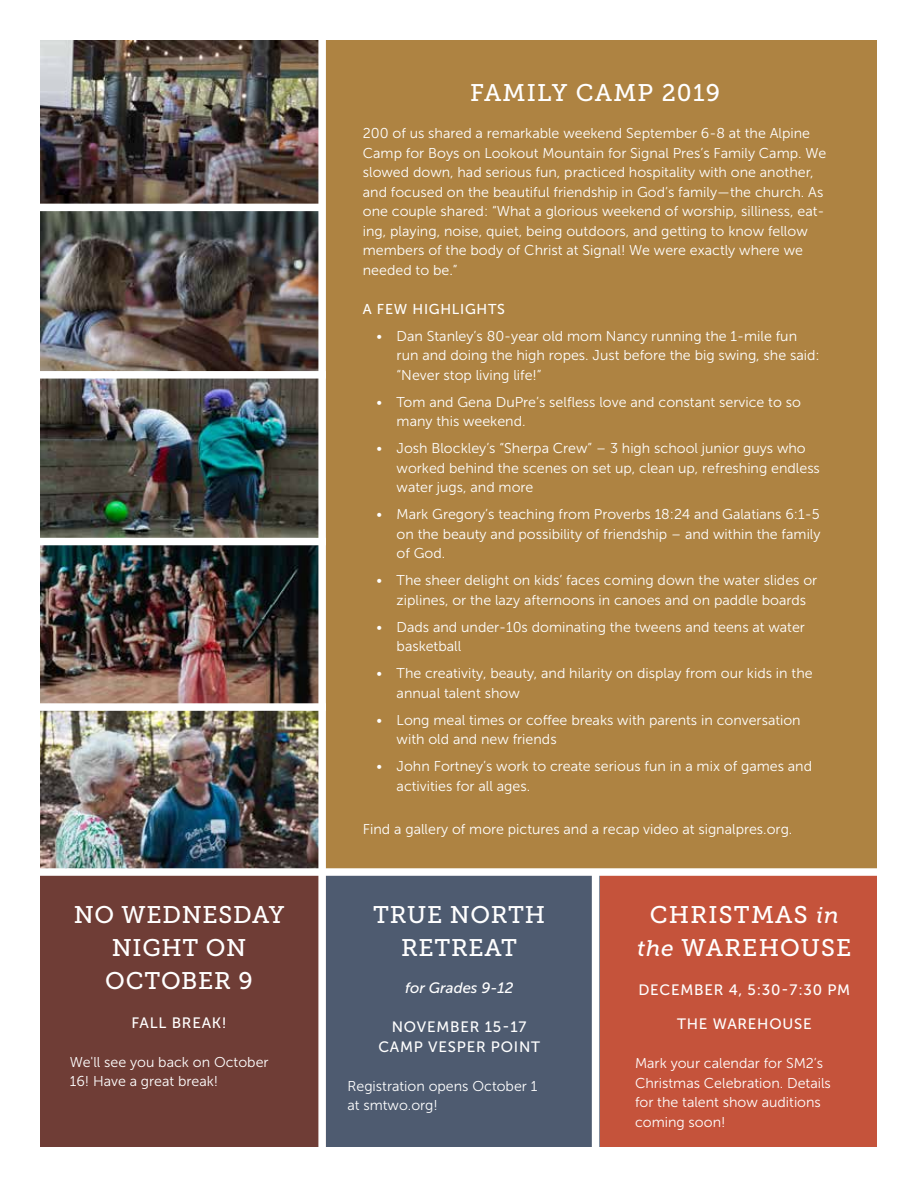
<style>
.page{position:relative;width:918px;height:1188px;background:#fff}
.page>*{position:absolute;margin:0;border:0;box-sizing:border-box;transform-origin:0 0}
.t1{font:24px/33px "Museo Slab 500";letter-spacing:.03em;color:#fff;text-align:center}
.t2{font:24px/33px "Museo Slab 500";letter-spacing:.05em;color:#fff;text-align:center}
.t3{font:15px/19.5px "Museo Sans 500";letter-spacing:.05em;color:#fff;text-align:center}
.t4{font:italic 15px "Museo Sans 500";color:#fff}
.t5{font:14.25px/19.5px "Museo Sans 300";color:#fff}
.t6{font:14.25px "Museo Sans 500";letter-spacing:.05em;color:#fff}
.s1{font-style:italic;font-size:22.5px}
</style>
<div class="page">
<div style="left:600px;top:875px;width:277px;height:272px;background:#c5533b"></div>
<div style="left:40px;top:871px;width:560px;height:276px;background:#4e5b70"></div>
<div style="left:40px;top:875px;width:286px;height:272px;background:#6f3d36"></div>
<div style="left:40px;top:40px;width:838px;height:834px;background:#ae8342"></div>
<div style="left:592px;top:871px;width:7px;height:288px;background:#fff"></div>
<div style="left:318px;top:871px;width:8px;height:288px;background:#fff"></div>
<img style="left:41px;top:41px;width:277px;height:662px">
<img style="left:41px;top:711px;width:277px;height:157px">
<div style="left:6px;top:204px;width:318px;height:7px;background:#fff"></div>
<div style="left:8px;top:538px;width:318px;height:7px;background:#fff"></div>
<div style="left:8px;top:371px;width:318px;height:8px;background:#fff"></div>
<div style="left:8px;top:703px;width:318px;height:8px;background:#fff"></div>
<div style="left:318px;top:29px;width:8px;height:843px;background:#fff"></div>
<div style="left:35px;top:868px;width:843px;height:8px;background:#fff"></div>
<h1 class="t1" style="left:74px;top:898px;width:212px">NO WEDNESDAY<br>NIGHT ON<br>OCTOBER 9</h1>
<p class="t3" style="left:131px;top:1013px;width:97px">FALL BREAK!</p>
<p class="t5" style="left:70px;top:1052px;width:200px">We'll see you back on October<br>16! Have a great break!</p>
<h1 class="t2" style="left:470px;top:76px;width:251px">FAMILY CAMP 2019</h1>
<p class="t5" style="left:363px;top:124px;width:465px">200 of us shared a remarkable weekend September 6-8 at the Alpine Camp for Boys on Lookout Mountain for Signal Pres’s Family Camp. We slowed down, had serious fun, practiced hospitality with one another, and focused on the beautiful friendship in God’s family—the church. As one couple shared: “What a glorious weekend of worship, silliness, eat&shy;ing, playing, noise, quiet, being outdoors, and getting to know fellow members of the body of Christ at Signal! We were exactly where we needed to be.”</p>
<p class="t6" style="left:363px;top:301px;width:144px">A FEW HIGHLIGHTS</p>
<p class="t5" style="left:397px;top:326px;width:425px;text-indent:-20px">• Dan Stanley’s 80-year old mom Nancy running the 1-mile fun run and doing the high ropes. Just before the big swing, she said: “Never stop living life!”</p>
<p class="t5" style="left:397px;top:392px;width:406px;text-indent:-20px">• Tom and Gena DuPre’s selfless love and constant service to so many this weekend.</p>
<p class="t5" style="left:397px;top:439px;width:425px;text-indent:-20px">• Josh Blockley’s “Sherpa Crew” – 3 high school junior guys who worked behind the scenes on set up, clean up, refreshing endless water jugs, and more</p>
<p class="t5" style="left:397px;top:505px;width:425px;text-align:justify;text-indent:-20px">• Mark Gregory’s teaching from Proverbs 18:24 and Galatians 6:1-5 on the beauty and possibility of friendship – and within the family of God.</p>
<p class="t5" style="left:397px;top:571px;width:422px;text-indent:-20px">• The sheer delight on kids’ faces coming down the water slides or ziplines, or the lazy afternoons in canoes and on paddle boards</p>
<p class="t5" style="left:397px;top:617px;width:410px;text-indent:-20px">• Dads and under-10s dominating the tweens and teens at water basketball</p>
<p class="t5" style="left:397px;top:664px;width:418px;text-indent:-20px">• The creativity, beauty, and hilarity on display from our kids in the annual talent show</p>
<p class="t5" style="left:397px;top:710px;width:406px;text-indent:-20px">• Long meal times or coffee breaks with parents in conversation with old and new friends</p>
<p class="t5" style="left:397px;top:757px;width:417px;text-indent:-20px">• John Fortney’s work to create serious fun in a mix of games and activities for all ages.</p>
<p class="t5" style="left:363px;top:820px;width:431px">Find a gallery of more pictures and a recap video at signalpres.org.</p>
<h1 class="t1" style="left:373px;top:898px;width:173px">TRUE NORTH<br>RETREAT</h1>
<p class="t4" style="left:405px;top:980px;width:110px">for Grades 9-12</p>
<p class="t3" style="left:378px;top:1017px;width:163px">NOVEMBER 15-17<br>CAMP VESPER POINT</p>
<p class="t5" style="left:348px;top:1076px;width:191px">Registration opens October 1 at smtwo.org!</p>
<h1 class="t2" style="left:637px;top:898px;width:216px">CHRISTMAS <span class="s1">in the</span> WAREHOUSE</h1>
<p class="t3" style="left:638px;top:980px;width:213px">DECEMBER 4, 5:30-7:30 PM</p>
<p class="t3" style="left:677px;top:1014px;width:136px">THE WAREHOUSE</p>
<p class="t5" style="left:635px;top:1054px;width:197px">Mark your calendar for SM2’s<br>Christmas Celebration. Details for the talent show auditions coming soon!</p>
</div>
